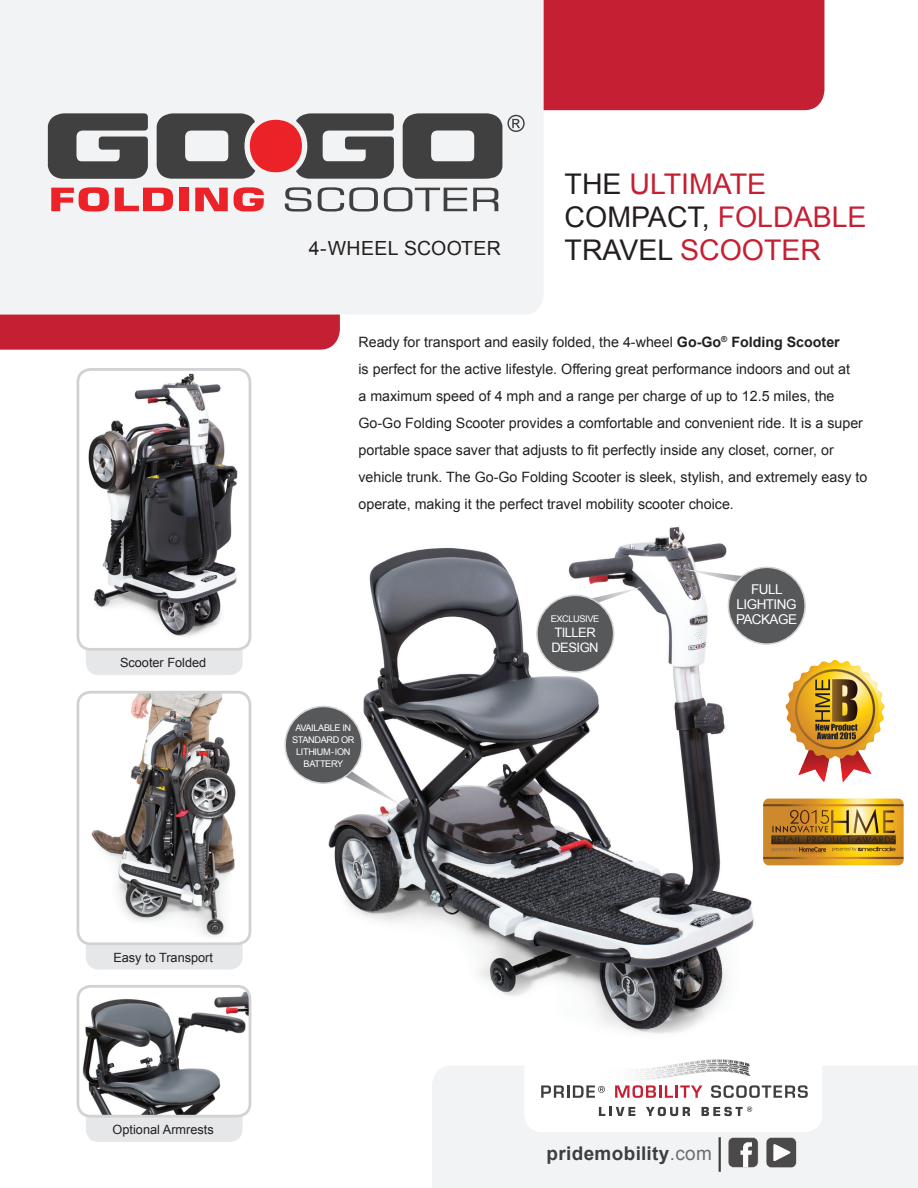
<style>
.page{position:relative;width:918px;height:1188px;background:#fff}
.page>*{position:absolute;margin:0;border:0;box-sizing:border-box;transform-origin:0 0}
.t1{font:28.5px "Arial";color:#c42032}
.t2{font:28.5px "Arial";color:#231f20}
.t3{font:19.5px "Arial";letter-spacing:.02em;color:#231f20}
.t4{font:700 18.9px "Arial";letter-spacing:.02em;color:#3e3e3f}
.t5{font:14.25px/27px "Arial";color:#231f20}
.t6{font:13.5px "Arial";letter-spacing:-.04em;color:#fff}
.t7{font:13.05px "Arial";letter-spacing:-.04em;color:#fff}
.t8{font:12.75px "Arial";color:#231f20}
.t9{font:9.15px/12px "Arial";letter-spacing:-.04em;color:#fff;text-align:center}
.s1{color:#231f20}
.s2{color:#c42032}
.s3{font-weight:700}
.s4{font-weight:400;color:#6c6d70}
</style>
<div class="page">
<img style="left:307px;top:527px;width:473px;height:507px">
<div style="left:544px;top:0;width:280px;height:110px;background:#c51f34"></div>
<div style="left:0;top:315px;width:340px;height:35px;background:#c51f34"></div>
<div style="left:0;top:0;width:544px;height:315px;background:#f2f3f4"></div>
<div style="left:432px;top:1066px;width:486px;height:122px;background:#f2f3f4"></div>
<svg style="left:48px;top:113px;width:100px;height:66px"></svg>
<svg style="left:157px;top:113px;width:237px;height:66px"></svg>
<svg style="left:403px;top:113px;width:122px;height:66px"></svg>
<svg style="left:51px;top:187px;width:58px;height:25px"></svg>
<svg style="left:115px;top:188px;width:58px;height:23px"></svg>
<div style="left:179px;top:188px;width:9px;height:23px;background:#eb2328"></div>
<svg style="left:195px;top:188px;width:33px;height:23px"></svg>
<svg style="left:234px;top:187px;width:30px;height:25px"></svg>
<svg style="left:285px;top:187px;width:26px;height:25px"></svg>
<svg style="left:318px;top:187px;width:60px;height:25px"></svg>
<svg style="left:384px;top:187px;width:83px;height:25px"></svg>
<svg style="left:473px;top:188px;width:25px;height:23px"></svg>
<div style="left:86px;top:650px;width:157px;height:25px;background:#e6e7e9"></div>
<div style="left:86px;top:944px;width:157px;height:26px;background:#e6e7e9"></div>
<div style="left:86px;top:1117px;width:157px;height:25px;background:#e6e7e9"></div>
<img style="left:78px;top:369px;width:172px;height:278px">
<div style="left:77px;top:368px;width:174px;height:283px;border:3px solid #d1d2d4;border-radius:13px"></div>
<img style="left:78px;top:692px;width:172px;height:252px">
<div style="left:77px;top:691px;width:174px;height:254px;border:3px solid #d1d2d4;border-radius:13px"></div>
<img style="left:78px;top:986px;width:172px;height:128px">
<div style="left:77px;top:985px;width:174px;height:133px;border:3px solid #d1d2d4;border-radius:13px"></div>
<svg style="left:684px;top:569px;width:69px;height:18px"></svg>
<svg style="left:338px;top:766px;width:67px;height:42px"></svg>
<svg style="left:571px;top:587px;width:72px;height:25px"></svg>
<div style="left:728px;top:567px;width:77px;height:77px;background:#57585a;border-radius:50%"></div>
<div style="left:728px;top:567px;width:78px;height:78px;border:2px solid #d1d2d4;border-radius:50%"></div>
<div style="left:285px;top:706px;width:77px;height:77px;background:#57585a;border-radius:50%"></div>
<div style="left:284px;top:706px;width:79px;height:78px;border:2px solid #d1d2d4;border-radius:50%"></div>
<div style="left:537px;top:595px;width:77px;height:77px;background:#57585a;border-radius:50%"></div>
<div style="left:536px;top:595px;width:78px;height:78px;border:2px solid #d1d2d4;border-radius:50%"></div>
<img style="left:785px;top:660px;width:100px;height:123px">
<img style="left:760px;top:795px;width:144px;height:73px">
<svg style="left:524px;top:1059px;width:298px;height:109px"></svg>
<hr style="left:719px;top:1137px;width:2px;height:35px;background:#3e3e3f">
<p class="t8" style="left:120px;top:654px;width:88px">Scooter Folded</p>
<p class="t8" style="left:113px;top:949px;width:101px">Easy to Transport</p>
<p class="t8" style="left:113px;top:1121px;width:103px">Optional Armrests</p>
<p class="t3" style="left:309px;top:236px;width:194px">4-WHEEL SCOOTER</p>
<p class="t1" style="left:565px;top:165px;width:203px"><span class="s1">THE</span> ULTIMATE</p>
<p class="t2" style="left:565px;top:198px;width:303px">COMPACT, <span class="s2">FOLDABLE</span></p>
<p class="t1" style="left:565px;top:231px;width:258px"><span class="s1">TRAVEL</span> SCOOTER</p>
<p class="t5" style="left:358px;top:329px;width:510px">Ready for transport and easily folded, the 4-wheel <span class="s3">Go-Go</span><sup>®</sup> <span class="s3">Folding Scooter<br></span>is perfect for the active lifestyle. Offering great performance indoors and out at<br>a maximum speed of 4 mph and a range per charge of up to 12.5 miles, the Go-Go Folding Scooter provides a comfortable and convenient ride. It is a super portable space saver that adjusts to fit perfectly inside any closet, corner, or vehicle trunk. The Go-Go Folding Scooter is sleek, stylish, and extremely easy to operate, making it the perfect travel mobility scooter choice.</p>
<p class="t9" style="left:292px;top:722px;width:64px">AVAILABLE IN<br>STANDARD OR<br>LITHIUM-ION<br>BATTERY</p>
<p class="t9" style="left:551px;top:613px;width:50px">EXCLUSIVE</p>
<p class="t7" style="left:554px;top:624px;width:43px">TILLER</p>
<p class="t7" style="left:551px;top:639px;width:49px">DESIGN</p>
<p class="t6" style="left:751px;top:580px;width:33px">FULL</p>
<p class="t6" style="left:737px;top:595px;width:61px">LIGHTING</p>
<p class="t6" style="left:736px;top:610px;width:63px">PACKAGE</p>
<p class="t4" style="left:547px;top:1141px;width:167px">pridemobility<span class="s4">.com</span></p>
</div>
